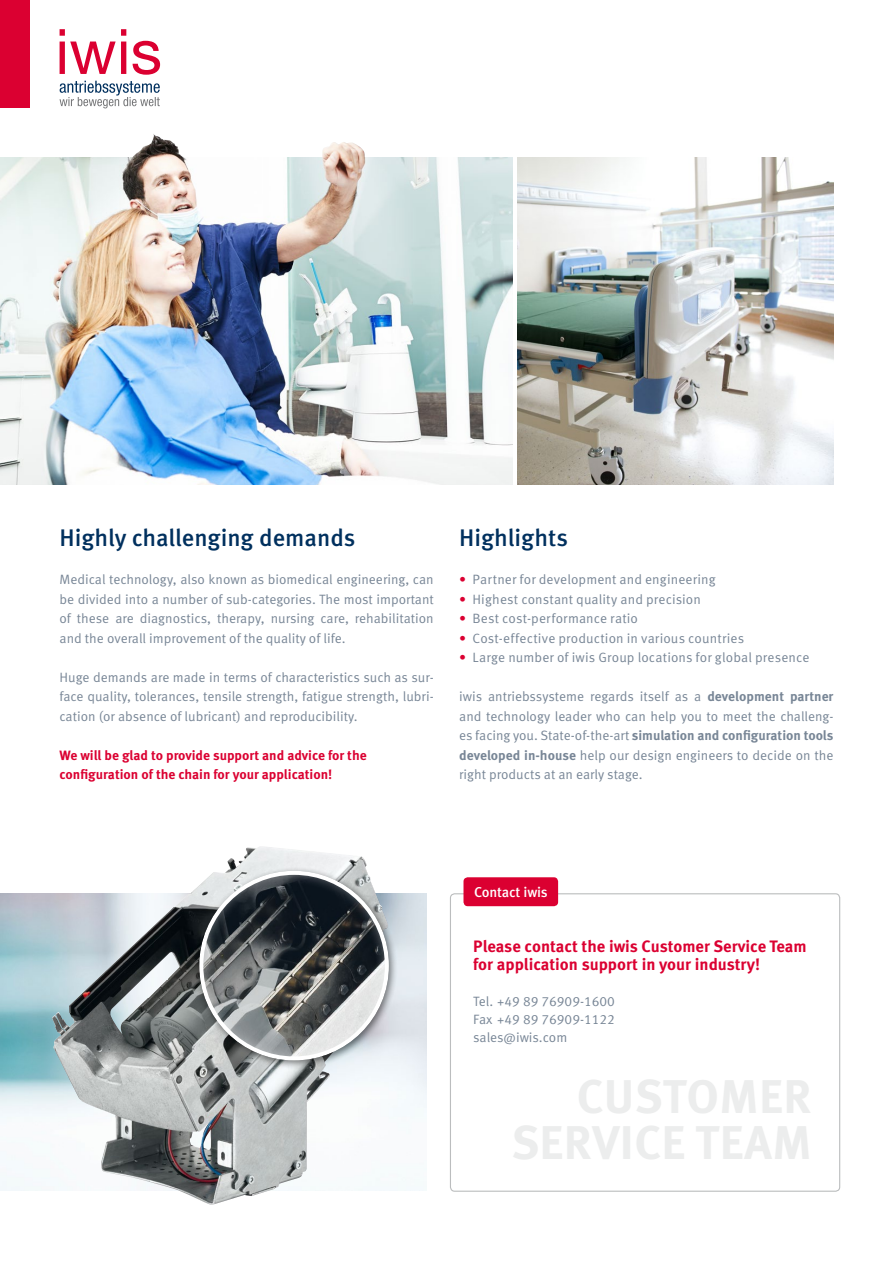
<style>
.page{position:relative;width:893px;height:1263px;background:#fff}
.page>*{position:absolute;margin:0;border:0;box-sizing:border-box;transform-origin:0 0}
.Überschrift_DE{font:500 24px "Meta OT";color:#00305e}
.t1{font:700 16.5px/18px "Meta OT";color:#db0031}
.Aufzählung_DE{font:500 14.25px "Meta OT";letter-spacing:-.01em;color:#fff}
.t2{font:13.5px/19.5px "Meta OT";color:#788696;text-align:justify}
.t3{font:700 13.5px/19.5px "Meta OT";color:#db0031}
.s1{color:#db0031}
.s2{font-weight:700}
</style>
<div class="page">
<svg style="left:60px;top:81px;width:100px;height:27px"></svg>
<svg style="left:60px;top:29px;width:100px;height:46px"></svg>
<div style="left:0;top:0;width:30px;height:108px;background:#db0031"></div>
<img style="left:0;top:158px;width:512px;height:327px">
<img style="left:517px;top:158px;width:316px;height:327px">
<img style="left:117px;top:134px;width:76px;height:53px">
<img style="left:322px;top:142px;width:43px;height:42px">
<img style="left:0;top:893px;width:427px;height:298px">
<img style="left:52px;top:846px;width:304px;height:358px">
<div style="left:195px;top:866px;width:203px;height:204px;background:#000;opacity:.5"></div>
<div style="left:186px;top:859px;width:217px;height:202px;background:#fff;opacity:.75"></div>
<div style="left:450px;top:893px;width:390px;height:299px;border:1px solid #bbbdbe;border-radius:4px"></div>
<div style="left:463px;top:877px;width:95px;height:29px;background:#db0031;border-radius:4px"></div>
<p class="Überschrift_DE" style="left:60px;top:523px;width:297px">Highly challenging demands</p>
<p class="Überschrift_DE" style="left:459px;top:523px;width:110px">Highlights</p>
<p class="t2" style="left:459px;top:570px;width:258px"><span class="s1">•</span> Partner for development and engineering</p>
<p class="t2" style="left:459px;top:589px;width:243px"><span class="s1">•</span> Highest constant quality and precision</p>
<p class="t2" style="left:459px;top:609px;width:180px"><span class="s1">•</span> Best cost-performance ratio</p>
<p class="t2" style="left:459px;top:628px;width:286px"><span class="s1">•</span> Cost-effective production in various countries</p>
<p class="t2" style="left:459px;top:648px;width:352px"><span class="s1">•</span> Large number of iwis Group locations for global presence</p>
<p class="t2" style="left:459px;top:687px;width:376px">iwis antriebssysteme regards itself as a <span class="s2">development partner </span>and technology leader who can help you to meet the challeng&shy;es facing you. State-of-the-art <span class="s2">simulation and configuration tools developed in-house</span> help our design engineers to decide on the right products at an early stage.</p>
<p class="t2" style="left:60px;top:570px;width:376px">Medical technology, also known as biomedical engineering, can be divided into a number of sub-categories. The most important of these are diagnostics, therapy, nursing care, rehabilitation and the overall improvement of the quality of life.</p>
<p class="t2" style="left:60px;top:667px;width:376px">Huge demands are made in terms of characteristics such as sur&shy;face quality, tolerances, tensile strength, fatigue strength, lubri&shy;cation (or absence of lubricant) and reproducibility.</p>
<p class="t3" style="left:60px;top:745px;width:309px">We will be glad to provide support and advice for the configuration of the chain for your application!</p>
<p class="Aufzählung_DE" style="left:474px;top:883px;width:75px">Contact iwis</p>
<p class="t1" style="left:473px;top:938px;width:335px">Please contact the iwis Customer Service Team for application support in your industry!</p>
<p class="t2" style="left:473px;top:992px;width:143px">Tel. +49 89 76909-1600</p>
<p class="t2" style="left:473px;top:1010px;width:143px">Fax +49 89 76909-1122</p>
<p class="t2" style="left:473px;top:1028px;width:96px">sales@iwis.com</p>
</div>
